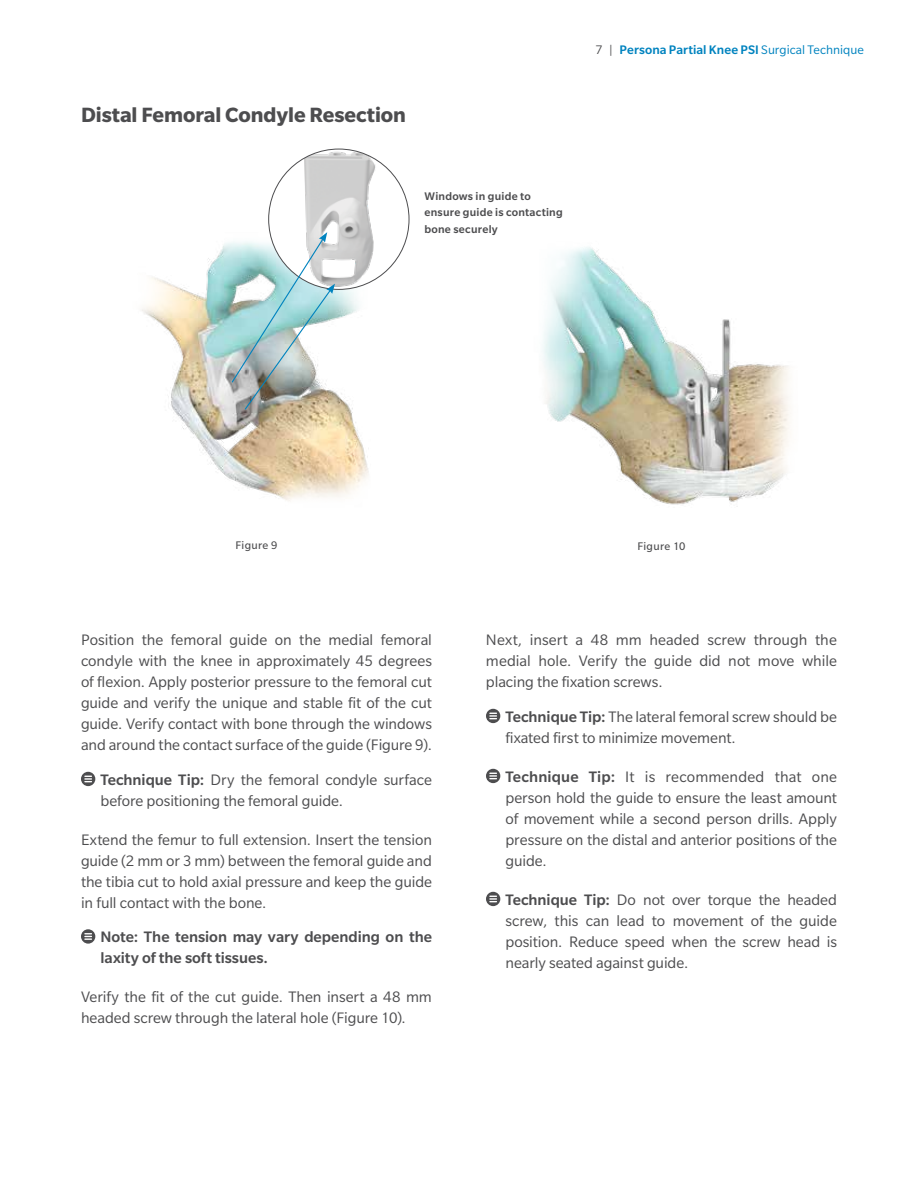
<style>
.page{position:relative;width:918px;height:1188px;background:#fff}
.page>*{position:absolute;margin:0;border:0;box-sizing:border-box;transform-origin:0 0}
.t1{font:700 22.5px "Slate Pro";letter-spacing:-.005em;color:#4d4d4f}
.t2{font:16.5px/21px "Slate Pro";letter-spacing:-.005em;color:#4d4d4f;text-align:justify}
.t3{font:500 16.5px/21px "Slate Pro";color:#4d4d4f}
.t4{font:500 13.5px "Slate Pro";letter-spacing:.005em;color:#0083bf}
.t5{font:500 12px/16.5px "Slate Pro";letter-spacing:.02em;color:#4d4d4f}
.t6{font:12px "Slate Pro";letter-spacing:.025em;color:#4d4d4f}
.s1{font-weight:400;color:#4d4d4f}
.s2{font-weight:400}
.s3{font-weight:500}
</style>
<div class="page">
<svg style="left:81px;top:772px;width:14px;height:14px"></svg>
<svg style="left:85px;top:776px;width:6px;height:6px"></svg>
<svg style="left:81px;top:929px;width:14px;height:15px"></svg>
<svg style="left:85px;top:933px;width:6px;height:7px"></svg>
<svg style="left:486px;top:709px;width:14px;height:14px"></svg>
<svg style="left:490px;top:713px;width:6px;height:6px"></svg>
<svg style="left:486px;top:769px;width:14px;height:14px"></svg>
<svg style="left:490px;top:773px;width:6px;height:6px"></svg>
<svg style="left:486px;top:892px;width:14px;height:14px"></svg>
<svg style="left:490px;top:896px;width:6px;height:6px"></svg>
<img style="left:542px;top:247px;width:247px;height:260px">
<img style="left:141px;top:242px;width:240px;height:259px">
<img style="left:269px;top:149px;width:140px;height:140px;border-radius:70px">
<img style="left:231px;top:232px;width:104px;height:179px">
<h1 class="t1" style="left:81px;top:102px;width:327px">Distal Femoral Condyle Resection</h1>
<p class="t5" style="left:424px;top:188px;width:140px">Windows in guide to ensure guide is contacting bone securely</p>
<p class="t4" style="left:596px;top:42px;width:270px"><span class="s1">7 |</span> Persona Partial Knee PSI <span class="s2">Surgical Technique</span></p>
<p class="t6" style="left:236px;top:539px;width:43px">Figure 9</p>
<p class="t6" style="left:637px;top:540px;width:50px">Figure 10</p>
<p class="t2" style="left:81px;top:629px;width:353px">Position the femoral guide on the medial femoral condyle with the knee in approximately 45 degrees of flexion. Apply posterior pressure to the femoral cut guide and verify the unique and stable fit of the cut guide. Verify contact with bone through the windows and around the contact surface of the guide (Figure 9).</p>
<p class="t2" style="left:101px;top:769px;width:333px"><span class="s3">Technique Tip:</span> Dry the femoral condyle surface before positioning the femoral guide.</p>
<p class="t2" style="left:81px;top:829px;width:353px">Extend the femur to full extension. Insert the tension guide (2 mm or 3 mm) between the femoral guide and the tibia cut to hold axial pressure and keep the guide in full contact with the bone.</p>
<p class="t3" style="left:101px;top:926px;width:333px">Note: The tension may vary depending on the laxity of the soft tissues.</p>
<p class="t2" style="left:81px;top:986px;width:352px">Verify the fit of the cut guide. Then insert a 48 mm headed screw through the lateral hole (Figure 10).</p>
<p class="t2" style="left:486px;top:629px;width:353px">Next, insert a 48 mm headed screw through the medial hole. Verify the guide did not move while placing the fixation screws.</p>
<p class="t2" style="left:506px;top:706px;width:333px"><span class="s3">Technique Tip:</span> The lateral femoral screw should be fixated first to minimize movement.</p>
<p class="t2" style="left:506px;top:766px;width:333px"><span class="s3">Technique Tip:</span> It is recommended that one person hold the guide to ensure the least amount of movement while a second person drills. Apply pressure on the distal and anterior positions of the guide.</p>
<p class="t2" style="left:506px;top:889px;width:333px"><span class="s3">Technique Tip:</span> Do not over torque the headed screw, this can lead to movement of the guide position. Reduce speed when the screw head is nearly seated against guide.</p>
</div>
